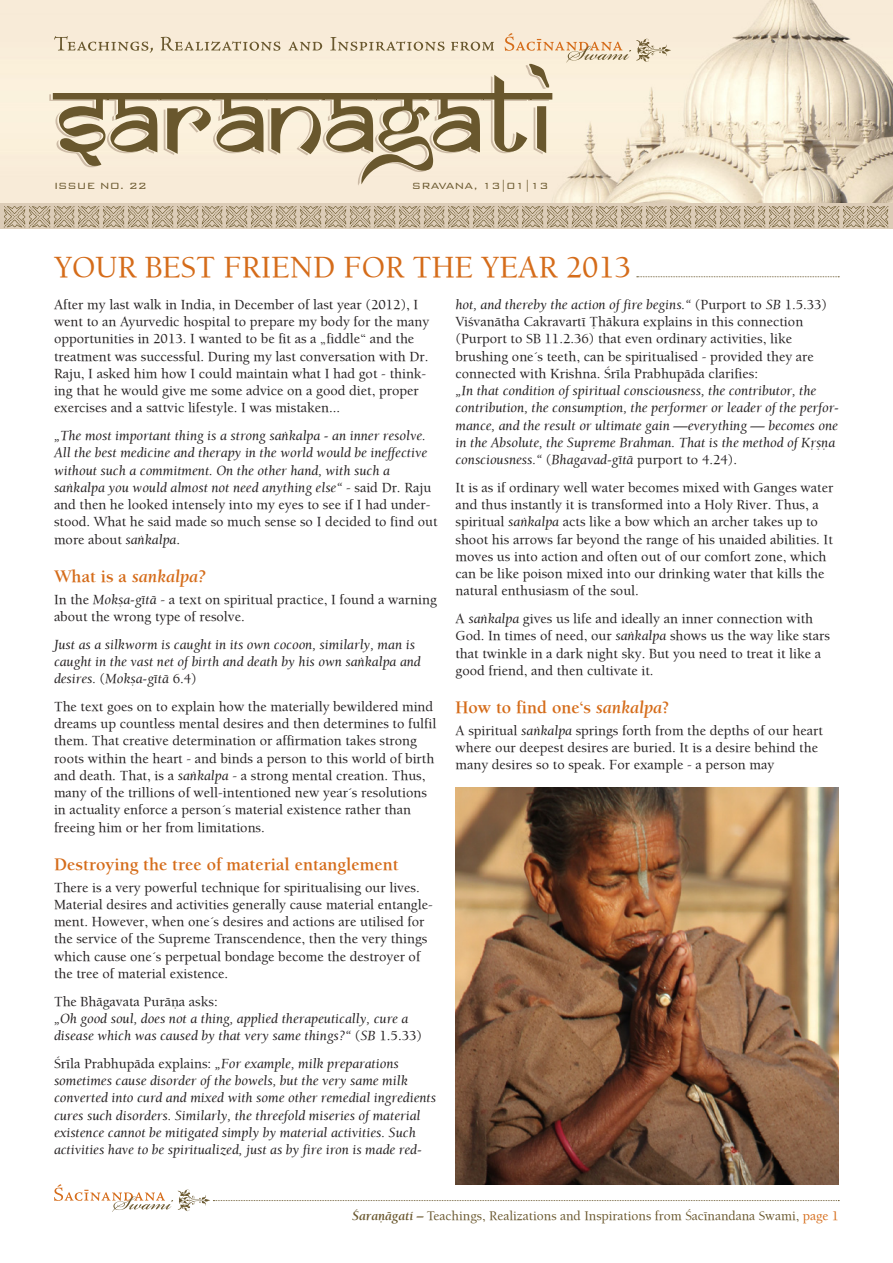
<style>
.page{position:relative;width:893px;height:1263px;background:#fff}
.page>*{position:absolute;margin:0;border:0;box-sizing:border-box;transform-origin:0 0}
.t1{font:31.5px "Balaram";color:#d56c1a}
.t2{font:700 18px "Balaram";color:#d56c1a}
.t3{font:italic 700 18px "Balaram";color:#d56c1a}
.t4{font:14.25px/17.2px "Balaram";color:#231f20}
.t5{font:italic 14.25px/17.2px "Balaram";color:#231f20}
.t6{font:13.5px "Balaram";color:#69572d}
.t7{font:300 12px "Bank Gothic BT";color:#69572d}
.s1{font-style:normal}
.s2{font-style:italic}
.s3{font-weight:700;font-style:italic}
.s4{color:#d56c1a}
</style>
<div class="page">
<img style="left:0;top:0;width:893px;height:204px">
<div style="left:0;top:204px;width:893px;height:25px;background:#dcccb7"></div>
<svg style="left:49px;top:65px;width:500px;height:121px"></svg>
<svg style="left:53px;top:64px;width:499px;height:120px;fill:#f9edd9"></svg>
<img style="left:3px;top:206px;width:23px;height:22px">
<img style="left:28px;top:206px;width:23px;height:22px">
<img style="left:53px;top:206px;width:47px;height:22px">
<img style="left:102px;top:206px;width:23px;height:22px">
<img style="left:127px;top:206px;width:47px;height:22px">
<img style="left:176px;top:206px;width:23px;height:22px">
<img style="left:201px;top:206px;width:47px;height:22px">
<img style="left:250px;top:206px;width:23px;height:22px">
<img style="left:275px;top:206px;width:47px;height:22px">
<img style="left:324px;top:206px;width:23px;height:22px">
<img style="left:349px;top:206px;width:47px;height:22px">
<img style="left:398px;top:206px;width:23px;height:22px">
<img style="left:423px;top:206px;width:47px;height:22px">
<img style="left:472px;top:206px;width:72px;height:22px">
<img style="left:546px;top:206px;width:72px;height:22px">
<img style="left:620px;top:206px;width:72px;height:22px">
<img style="left:694px;top:206px;width:72px;height:22px">
<img style="left:768px;top:206px;width:72px;height:22px">
<img style="left:842px;top:206px;width:47px;height:22px">
<svg style="left:505px;top:33px;width:166px;height:30px"></svg>
<svg style="left:54px;top:36px;width:440px;height:17px"></svg>
<svg style="left:54px;top:1184px;width:785px;height:28px"></svg>
<svg style="left:637px;top:276px;width:202px;height:1px"></svg>
<img style="left:455px;top:787px;width:384px;height:397px">
<p class="t7" style="left:54px;top:179px;width:94px">issue no. 22</p>
<p class="t7" style="left:412px;top:179px;width:138px">SRAVANA, 13|01|13</p>
<h1 class="t1" style="left:54px;top:248px;width:579px">Your Best Friend for the Year 2013</h1>
<p class="t4" style="left:54px;top:295px;width:377px">After my last walk in India, in December of last year (2012), I went to an Ayurvedic hospital to prepare my body for the many opportunities in 2013. I wanted to be fit as a „fiddle“ and the treatment was successful. During my last conversation with Dr.<br>Raju, I asked him how I could maintain what I had got - think&shy;ing that he would give me some advice on a good diet, proper exercises and a sattvic lifestyle. I was mistaken...</p>
<p class="t5" style="left:54px;top:427px;width:385px">„The most important thing is a strong saìkalpa - an inner resolve.<br>All the best medicine and therapy in the world would be ineffective without such a commitment. On the other hand, with such a saìkalpa you would almost not need anything else“ <span class="s1">- said Dr. Raju and then he looked intensely into my eyes to see if I had under&shy;stood. What he said made so much sense so I decided to find out more about</span> saìkalpa<span class="s1">.</span></p>
<p class="t3" style="left:54px;top:565px;width:153px"><span class="s1">What is a</span> sankalpa?</p>
<p class="t4" style="left:54px;top:590px;width:384px">In the <span class="s2">Mokña-gétä</span> - a text on spiritual practice, I found a warning about the wrong type of resolve.</p>
<p class="t5" style="left:54px;top:635px;width:368px">Just as a silkworm is caught in its own cocoon, similarly, man is caught in the vast net of birth and death by his own saìkalpa and desires. <span class="s1">(</span>Mokña-gétä <span class="s1">6.4)</span></p>
<p class="t4" style="left:54px;top:697px;width:384px">The text goes on to explain how the materially bewildered mind dreams up countless mental desires and then determines to fulfil them. That creative determination or affirmation takes strong roots within the heart - and binds a person to this world of birth and death. That, is a <span class="s2">saìkalpa</span> - a strong mental creation. Thus, many of the trillions of well-intentioned new year´s resolutions in actuality enforce a person´s material existence rather than freeing him or her from limitations.</p>
<p class="t2" style="left:54px;top:853px;width:346px">Destroying the tree of material entanglement</p>
<p class="t4" style="left:54px;top:878px;width:380px">There is a very powerful technique for spiritualising our lives.<br>Material desires and activities generally cause material entangle&shy;ment. However, when one´s desires and actions are utilised for the service of the Supreme Transcendence, then the very things which cause one´s perpetual bondage become the destroyer of the tree of material existence.</p>
<p class="t4" style="left:54px;top:992px;width:165px">The Bhägavata Puräëa asks:</p>
<p class="t5" style="left:54px;top:1009px;width:369px">„Oh good soul, does not a thing, applied therapeutically, cure a disease which was caused by that very same things?“ <span class="s1">(</span>SB <span class="s1">1.5.33)</span></p>
<p class="t5" style="left:54px;top:1054px;width:384px"><span class="s1">Çréla Prabhupäda explains:</span> „For example, milk preparations sometimes cause disorder of the bowels, but the very same milk converted into curd and mixed with some other remedial ingredients cures such disorders. Similarly, the threefold miseries of material existence cannot be mitigated simply by material activities. Such activities have to be spiritualized, just as by fire iron is made red-</p>
<p class="t4" style="left:455px;top:295px;width:373px"><span class="s2">hot, and thereby the action of fire begins.“</span> (Purport to <span class="s2">SB</span> 1.5.33)<br>Viçvanätha Cakravarté Öhäkura explains in this connection (Purport to SB 11.2.36) that even ordinary activities, like brushing one´s teeth, can be spiritualised - provided they are connected with Krishna. Çréla Prabhupäda clarifies:</p>
<p class="t5" style="left:455px;top:382px;width:385px">„In that condition of spiritual consciousness, the contributor, the contribution, the consumption, the performer or leader of the perfor&shy;mance, and the result or ultimate gain —everything — becomes one in the Absolute, the Supreme Brahman. That is the method of Kåñëa consciousness.“ <span class="s1">(</span>Bhagavad-gétä <span class="s1">purport to 4.24).</span></p>
<p class="t4" style="left:455px;top:478px;width:379px">It is as if ordinary well water becomes mixed with Ganges water and thus instantly it is transformed into a Holy River. Thus, a spiritual <span class="s2">saìkalpa</span> acts like a bow which an archer takes up to shoot his arrows far beyond the range of his unaided abilities. It moves us into action and often out of our comfort zone, which can be like poison mixed into our drinking water that kills the natural enthusiasm of the soul.</p>
<p class="t4" style="left:455px;top:610px;width:376px">A <span class="s2">saìkalpa</span> gives us life and ideally an inner connection with God. In times of need, our <span class="s2">saìkalpa</span> shows us the way like stars that twinkle in a dark night sky. But you need to treat it like a good friend, and then cultivate it.</p>
<p class="t2" style="left:455px;top:696px;width:216px">How to find one‘s <span class="s2">sankalpa</span>?</p>
<p class="t4" style="left:455px;top:721px;width:369px">A spiritual <span class="s2">saìkalpa</span> springs forth from the depths of our heart where our deepest desires are buried. It is a desire behind the many desires so to speak. For example - a person may</p>
<p class="t6" style="left:352px;top:1207px;width:488px"><span class="s3">Çaraëägatí –</span> Teachings, Realizations and Inspirations from Çacénandana Swami, <span class="s4">page 1</span></p>
</div>
